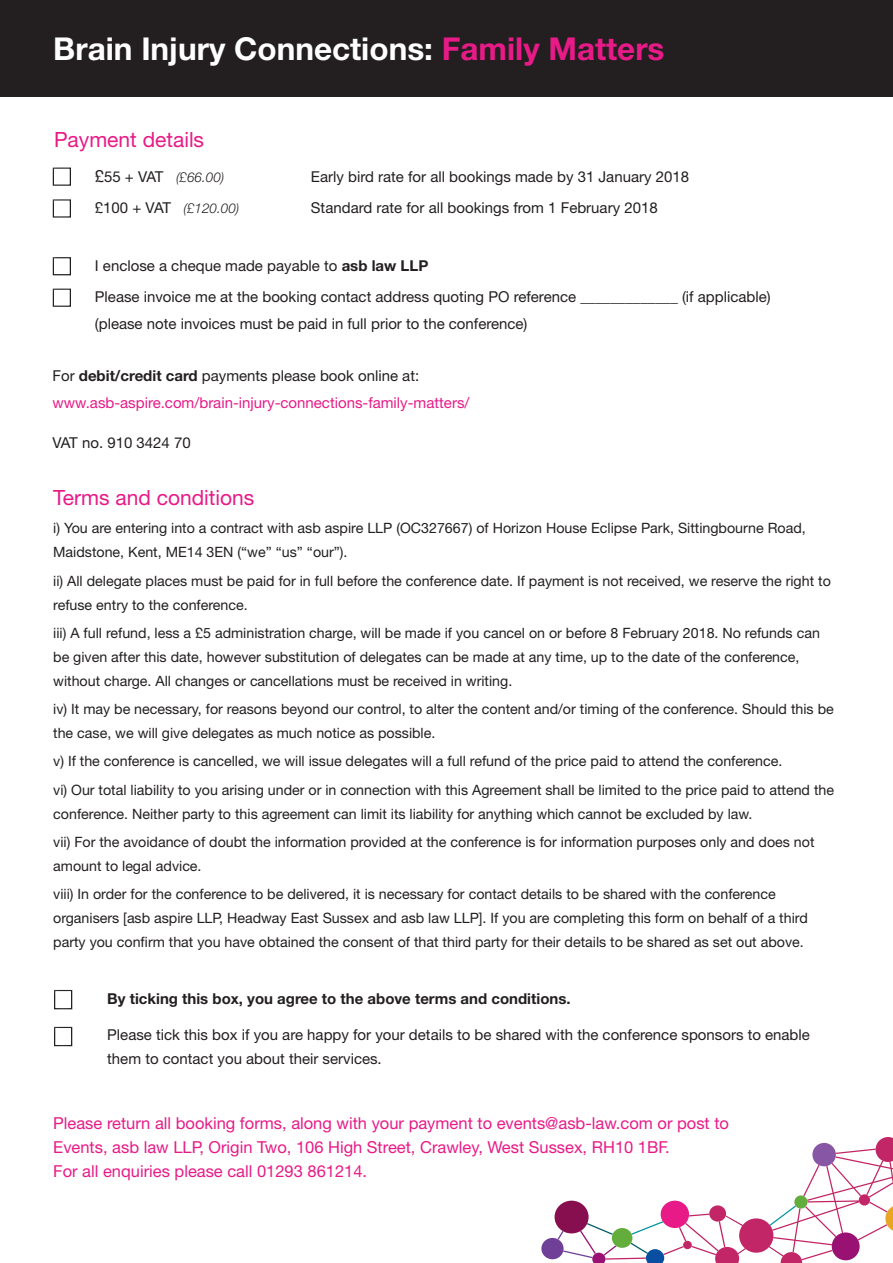
<style>
.page{position:relative;width:893px;height:1263px;background:#fff}
.page>*{position:absolute;margin:0;border:0;box-sizing:border-box;transform-origin:0 0}
.t1{font:700 31.5px "Helvetica Neue LT Std";color:#fff}
.t2{font:21px "Helvetica Neue LT Std";color:#e81a87}
.t3{font:16.5px/24px "Helvetica Neue LT Std";color:#e81a87}
.t4{font:15px/27px "Helvetica Neue LT Std";color:#231f20}
.t5{font:15px/27px "Helvetica Neue LT Std";color:#e81a87}
.t6{font:700 15px "Helvetica Neue LT Std";color:#231f20}
.t7{font:14.25px/24px "Helvetica Neue LT Std";color:#231f20}
.t8{font:italic 300 13.5px "Helvetica Neue LT Std";color:#231f20}
.s1{color:#e81a88}
.s2{font-weight:400;font-style:normal;font-size:16.5px}
.s3{font-weight:400;font-style:normal;font-size:15px}
.s4{font-weight:700}
.s5{color:#231f20}
.s6{font-weight:700;color:#231f20}
</style>
<div class="page">
<div style="left:0;top:0;width:893px;height:97px;background:#231f20"></div>
<div style="left:50px;top:197px;width:21px;height:20px;background:#fff;opacity:.75"></div>
<div style="left:50px;top:200px;width:21px;height:19px;background:#231f20;opacity:.75"></div>
<div style="left:50px;top:165px;width:21px;height:20px;background:#fff;opacity:.75"></div>
<div style="left:50px;top:168px;width:21px;height:19px;background:#231f20;opacity:.75"></div>
<div style="left:50px;top:254px;width:21px;height:20px;background:#fff;opacity:.75"></div>
<div style="left:50px;top:258px;width:21px;height:19px;background:#231f20;opacity:.75"></div>
<div style="left:47px;top:283px;width:35px;height:27px;background:#231f20;opacity:.75"></div>
<div style="left:52px;top:988px;width:21px;height:20px;background:#f5f5f5"></div>
<div style="left:52px;top:990px;width:21px;height:20px;background:#231f20;opacity:.75"></div>
<div style="left:555px;top:1201px;width:34px;height:32px;background:#870f4f;border-radius:50%"></div>
<div style="left:661px;top:1201px;width:28px;height:27px;background:#e81a87;border-radius:50%"></div>
<div style="left:709px;top:1205px;width:17px;height:16px;background:#c22666;border-radius:50%"></div>
<div style="left:541px;top:1238px;width:23px;height:21px;background:#704099;border-radius:50%"></div>
<svg style="left:557px;top:1213px;width:195px;height:50px"></svg>
<div style="left:739px;top:1218px;width:35px;height:35px;background:#c22666;border-radius:50%"></div>
<svg style="left:762px;top:1137px;width:131px;height:126px"></svg>
<div style="left:794px;top:1195px;width:13px;height:14px;background:#63ad3d;border-radius:50%"></div>
<div style="left:52px;top:1025px;width:21px;height:20px;background:#e5e5e5"></div>
<div style="left:52px;top:1027px;width:21px;height:20px;background:#231f20;opacity:.75"></div>
<p class="t1" style="left:53px;top:29px;width:613px">Brain Injury Connections: <span class="s1">Family Matters</span></p>
<p class="t2" style="left:54px;top:127px;width:152px">Payment details</p>
<p class="t8" style="left:95px;top:169px;width:131px"><span class="s2">£</span><span class="s3">55 + VAT</span> (£66.00)</p>
<p class="t4" style="left:311px;top:163px;width:380px">Early bird rate for all bookings made by 31 January 2018</p>
<p class="t8" style="left:95px;top:200px;width:146px"><span class="s3">£100 + VAT</span> (£120.00)</p>
<p class="t4" style="left:311px;top:194px;width:348px">Standard rate for all bookings from 1 February 2018</p>
<p class="t4" style="left:95px;top:252px;width:335px">I enclose a cheque made payable to <span class="s4">asb law LLP</span></p>
<p class="t4" style="left:95px;top:283px;width:677px">Please invoice me at the booking contact address quoting PO reference _____________ (if applicable) (please note invoices must be paid in full prior to the conference)</p>
<p class="t5" style="left:52px;top:362px;width:418px"><span class="s5">For</span> <span class="s6">debit/credit card</span> <span class="s5">payments please book online at: </span>www.asb-aspire.com/brain-injury-connections-family-matters/</p>
<p class="t4" style="left:52px;top:428px;width:140px">VAT no. 910 3424 70</p>
<p class="t2" style="left:53px;top:485px;width:203px">Terms and conditions</p>
<p class="t7" style="left:53px;top:516px;width:754px">i) You are entering into a contract with asb aspire LLP (OC327667) of Horizon House Eclipse Park, Sittingbourne Road,<br>Maidstone, Kent, ME14 3EN (“we” “us” “our”).</p>
<p class="t7" style="left:53px;top:568px;width:779px">ii) All delegate places must be paid for in full before the conference date. If payment is not received, we reserve the right to refuse entry to the conference.</p>
<p class="t7" style="left:53px;top:621px;width:768px">iii) A full refund, less a £5 administration charge, will be made if you cancel on or before 8 February 2018. No refunds can be given after this date, however substitution of delegates can be made at any time, up to the date of the conference, without charge. All changes or cancellations must be received in writing.</p>
<p class="t7" style="left:53px;top:697px;width:782px">iv) It may be necessary, for reasons beyond our control, to alter the content and/or timing of the conference. Should this be the case, we will give delegates as much notice as possible.</p>
<p class="t7" style="left:53px;top:749px;width:731px">v) If the conference is cancelled, we will issue delegates will a full refund of the price paid to attend the conference.</p>
<p class="t7" style="left:53px;top:777px;width:782px">vi) Our total liability to you arising under or in connection with this Agreement shall be limited to the price paid to attend the conference. Neither party to this agreement can limit its liability for anything which cannot be excluded by law.</p>
<p class="t7" style="left:53px;top:830px;width:763px">vii) For the avoidance of doubt the information provided at the conference is for information purposes only and does not amount to legal advice.</p>
<p class="t7" style="left:53px;top:882px;width:756px">viii) In order for the conference to be delivered, it is necessary for contact details to be shared with the conference organisers [asb aspire LLP, Headway East Sussex and asb law LLP]. If you are completing this form on behalf of a third party you confirm that you have obtained the consent of that third party for their details to be shared as set out above.</p>
<p class="t6" style="left:107px;top:989px;width:465px">By ticking this box, you agree to the above terms and conditions.</p>
<p class="t4" style="left:107px;top:1022px;width:704px;line-height:24px">Please tick this box if you are happy for your details to be shared with the conference sponsors to enable them to contact you about their services.</p>
<p class="t3" style="left:53px;top:1111px;width:677px">Please return all booking forms, along with your payment to events@asb-law.com or post to<br>Events, asb law LLP, Origin Two, 106 High Street, Crawley, West Sussex, RH10 1BF.<br>For all enquiries please call 01293 861214.</p>
</div>
